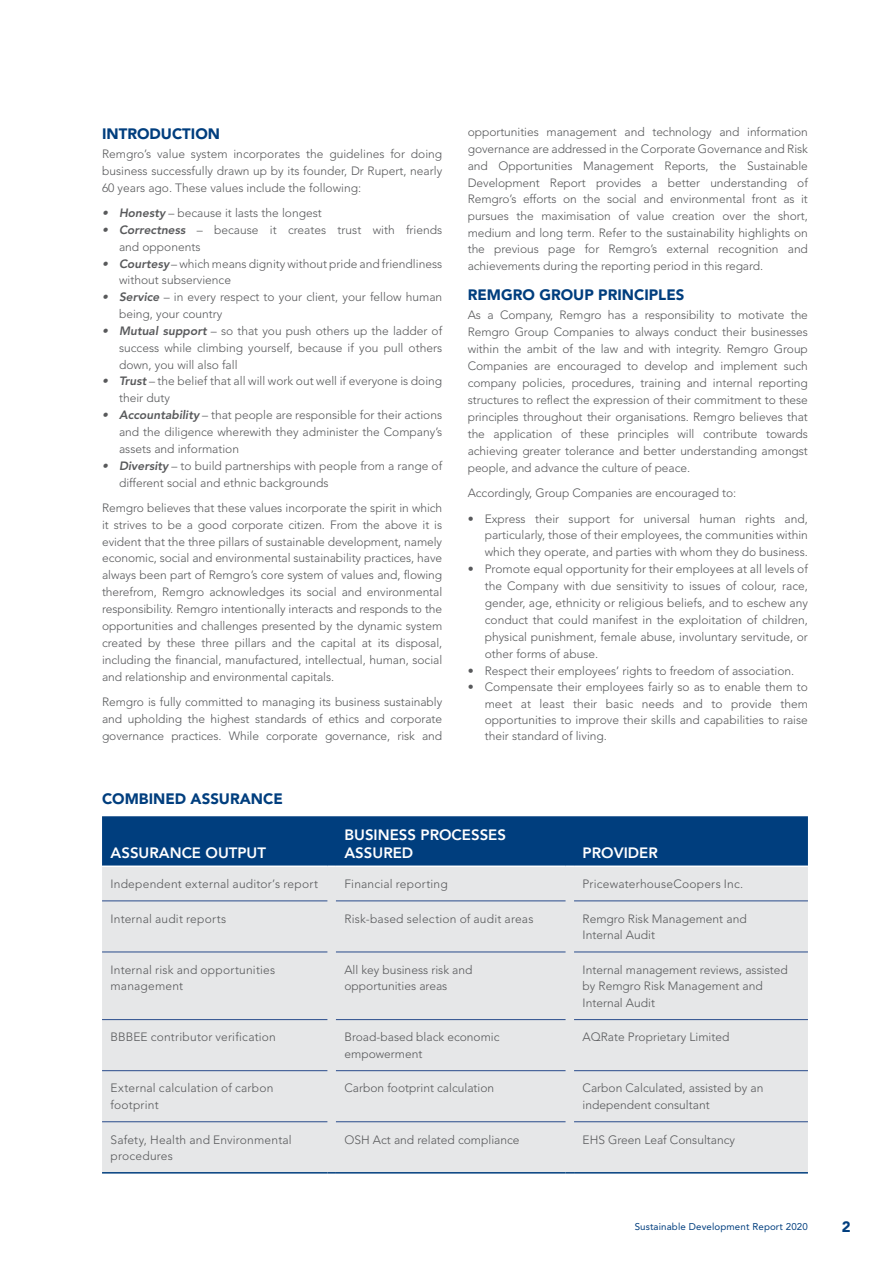
<style>
.page{position:relative;width:893px;height:1263px;background:#fff}
.page>*{position:absolute;margin:0;border:0;box-sizing:border-box;transform-origin:0 0}
.t1{font:900 15px "Avenir LT Std";color:#003e7e}
.t2{font:800 15px/18px "Avenir";color:#fff}
.t3{font:900 15px "Avenir LT Std";color:#003e7e}
.t4{font:300 12px/17px "Avenir LT Std";color:#58595b}
.t5{font:300 12px "Avenir LT Std";letter-spacing:.02em;color:#58595b}
.t6{font:9.75px "Avenir LT Std";letter-spacing:.01em;color:#003e7e}
.s1{font-weight:800;font-style:italic}
</style>
<div class="page">
<div style="left:102px;top:867px;width:706px;height:305px;background:#e6e7e8"></div>
<div style="left:102px;top:816px;width:706px;height:51px;background:#003e7e"></div>
<hr style="left:574px;top:865px;width:234px;height:2px;background:#fff">
<hr style="left:102px;top:900px;width:225px;height:1px;background:#3d5c95">
<hr style="left:102px;top:951px;width:225px;height:1px;background:#3d5c95">
<hr style="left:102px;top:1019px;width:225px;height:1px;background:#3d5c95">
<hr style="left:336px;top:900px;width:230px;height:1px;background:#3d5c95">
<hr style="left:336px;top:951px;width:230px;height:1px;background:#3d5c95">
<hr style="left:336px;top:1019px;width:230px;height:1px;background:#3d5c95">
<hr style="left:574px;top:900px;width:234px;height:1px;background:#3d5c95">
<hr style="left:574px;top:951px;width:234px;height:1px;background:#3d5c95">
<hr style="left:574px;top:1019px;width:234px;height:1px;background:#3d5c95">
<hr style="left:102px;top:1070px;width:225px;height:1px;background:#3d5c95">
<hr style="left:336px;top:1070px;width:230px;height:1px;background:#3d5c95">
<hr style="left:574px;top:1070px;width:234px;height:1px;background:#3d5c95">
<hr style="left:102px;top:1121px;width:225px;height:1px;background:#3d5c95">
<hr style="left:102px;top:1172px;width:225px;height:1px;background:#003e7e">
<hr style="left:336px;top:1121px;width:230px;height:1px;background:#3d5c95">
<hr style="left:336px;top:1172px;width:230px;height:1px;background:#003e7e">
<hr style="left:574px;top:1121px;width:234px;height:1px;background:#3d5c95">
<hr style="left:574px;top:1172px;width:234px;height:1px;background:#003e7e">
<p class="t1" style="left:102px;top:125px;width:120px">INTRODUCTION</p>
<p class="t4" style="left:102px;top:145px;width:342px;text-align:justify">Remgro’s value system incorporates the guidelines for doing business successfully drawn up by its founder, Dr Rupert, nearly 60 years ago. These values include the following:</p>
<p class="t4" style="left:102px;top:204px;width:221px"><span class="s1">• Honesty</span> – because it lasts the longest</p>
<p class="t4" style="left:119px;top:221px;width:325px;text-indent:-17px"><span class="s1">• Correctness</span> – because it creates trust with friends and opponents</p>
<p class="t4" style="left:119px;top:255px;width:325px;text-indent:-17px"><span class="s1">• Courtesy</span> – which means dignity without pride and friendliness without subservience</p>
<p class="t4" style="left:119px;top:289px;width:325px;text-indent:-17px"><span class="s1">• Service</span> – in every respect to your client, your fellow human being, your country</p>
<p class="t4" style="left:119px;top:322px;width:325px;text-align:justify;text-indent:-17px"><span class="s1">• Mutual support</span> – so that you push others up the ladder of success while climbing yourself, because if you pull others down, you will also fall</p>
<p class="t4" style="left:119px;top:373px;width:325px;text-indent:-17px"><span class="s1">• Trust</span> – the belief that all will work out well if everyone is doing their duty</p>
<p class="t4" style="left:119px;top:407px;width:325px;text-align:justify;text-indent:-17px"><span class="s1">• Accountability</span> – that people are responsible for their actions and the diligence wherewith they administer the Company’s assets and information</p>
<p class="t4" style="left:119px;top:457px;width:325px;text-indent:-17px"><span class="s1">• Diversity</span> – to build partnerships with people from a range of different social and ethnic backgrounds</p>
<p class="t4" style="left:102px;top:499px;width:342px;text-align:justify">Remgro believes that these values incorporate the spirit in which it strives to be a good corporate citizen. From the above it is evident that the three pillars of sustainable development, namely economic, social and environmental sustainability practices, have always been part of Remgro’s core system of values and, flowing therefrom, Remgro acknowledges its social and environmental responsibility. Remgro intentionally interacts and responds to the opportunities and challenges presented by the dynamic system created by these three pillars and the capital at its disposal, including the financial, manufactured, intellectual, human, social and relationship and environmental capitals.</p>
<p class="t4" style="left:102px;top:693px;width:342px;text-align:justify">Remgro is fully committed to managing its business sustainably and upholding the highest standards of ethics and corporate governance practices. While corporate governance, risk and</p>
<p class="t1" style="left:102px;top:789px;width:182px">COMBINED ASSURANCE</p>
<p class="t4" style="left:468px;top:124px;width:342px;text-align:justify">opportunities management and technology and information governance are addressed in the Corporate Governance and Risk and Opportunities Management Reports, the Sustainable Development Report provides a better understanding of Remgro’s efforts on the social and environmental front as it pursues the maximisation of value creation over the short, medium and long term. Refer to the sustainability highlights on the previous page for Remgro’s external recognition and achievements during the reporting period in this regard.</p>
<p class="t1" style="left:468px;top:285px;width:218px">REMGRO GROUP PRINCIPLES</p>
<p class="t4" style="left:468px;top:306px;width:342px;text-align:justify">As a Company, Remgro has a responsibility to motivate the Remgro Group Companies to always conduct their businesses within the ambit of the law and with integrity. Remgro Group Companies are encouraged to develop and implement such company policies, procedures, training and internal reporting structures to reflect the expression of their commitment to these principles throughout their organisations. Remgro believes that the application of these principles will contribute towards achieving greater tolerance and better understanding amongst people, and advance the culture of peace.</p>
<p class="t4" style="left:468px;top:484px;width:270px">Accordingly, Group Companies are encouraged to:</p>
<p class="t4" style="left:485px;top:510px;width:325px;text-align:justify;text-indent:-17px">• Express their support for universal human rights and, particularly, those of their employees, the communities within which they operate, and parties with whom they do business.</p>
<p class="t4" style="left:485px;top:561px;width:325px;text-align:justify;text-indent:-17px">• Promote equal opportunity for their employees at all levels of the Company with due sensitivity to issues of colour, race, gender, age, ethnicity or religious beliefs, and to eschew any conduct that could manifest in the exploitation of children, physical punishment, female abuse, involuntary servitude, or other forms of abuse.</p>
<p class="t4" style="left:468px;top:662px;width:328px">• Respect their employees’ rights to freedom of association.</p>
<p class="t4" style="left:485px;top:679px;width:325px;line-height:16.4px;text-align:justify;text-indent:-17px">• Compensate their employees fairly so as to enable them to meet at least their basic needs and to provide them opportunities to improve their skills and capabilities to raise their standard of living.</p>
<p class="t2" style="left:111px;top:843px;width:157px">ASSURANCE OUTPUT</p>
<p class="t2" style="left:344px;top:825px;width:163px">BUSINESS PROCESSES<br>ASSURED</p>
<p class="t2" style="left:583px;top:843px;width:77px">PROVIDER</p>
<p class="t4" style="left:111px;top:875px;width:209px">Independent external auditor’s report</p>
<p class="t4" style="left:344px;top:875px;width:105px">Financial reporting</p>
<p class="t5" style="left:583px;top:877px;width:162px">PricewaterhouseCoopers Inc.</p>
<p class="t4" style="left:111px;top:910px;width:117px">Internal audit reports</p>
<p class="t4" style="left:344px;top:910px;width:191px">Risk-based selection of audit areas</p>
<p class="t4" style="left:583px;top:910px;width:166px;line-height:16.5px">Remgro Risk Management and<br>Internal Audit</p>
<p class="t4" style="left:111px;top:961px;width:166px;line-height:16.5px">Internal risk and opportunities management</p>
<p class="t4" style="left:344px;top:961px;width:130px;line-height:16.5px">All key business risk and opportunities areas</p>
<p class="t4" style="left:583px;top:961px;width:207px;line-height:16.5px">Internal management reviews, assisted by Remgro Risk Management and<br>Internal Audit</p>
<p class="t4" style="left:111px;top:1029px;width:167px">BBBEE contributor verification</p>
<p class="t4" style="left:344px;top:1029px;width:157px;line-height:16.5px">Broad-based black economic empowerment</p>
<p class="t4" style="left:583px;top:1029px;width:148px">AQRate Proprietary Limited</p>
<p class="t4" style="left:111px;top:1080px;width:164px;line-height:16.5px">External calculation of carbon footprint</p>
<p class="t4" style="left:344px;top:1080px;width:151px">Carbon footprint calculation</p>
<p class="t4" style="left:583px;top:1080px;width:182px;line-height:16.5px">Carbon Calculated, assisted by an independent consultant</p>
<p class="t4" style="left:111px;top:1131px;width:183px;line-height:16.5px">Safety, Health and Environmental procedures</p>
<p class="t4" style="left:344px;top:1131px;width:177px">OSH Act and related compliance</p>
<p class="t4" style="left:583px;top:1131px;width:154px">EHS Green Leaf Consultancy</p>
<p class="t6" style="left:635px;top:1221px;width:175px">Sustainable Development Report 2020</p>
<p class="t3" style="left:842px;top:1217px;width:10px">2</p>
</div>
